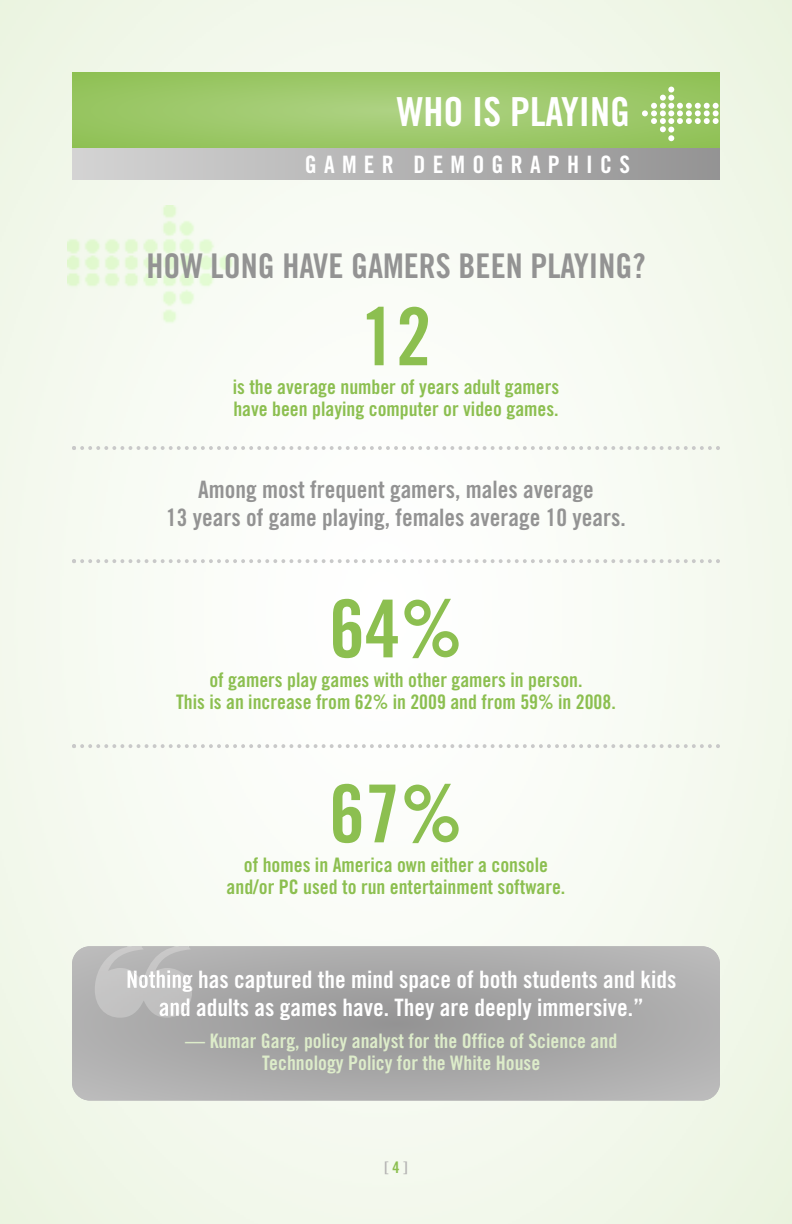
<style>
.page{position:relative;width:792px;height:1224px;background:#fff}
.page>*{position:absolute;margin:0;border:0;box-sizing:border-box;transform-origin:0 0}
.t1{font:80px "Trade Gothic LT Std Bd Cn 20";color:#8cbf50}
.t2{font:40px "Trade Gothic LT Std Bd Cn 20";color:#fff}
.t3{font:34px "Trade Gothic LT Std Bd Cn 20";color:#939393}
.t4{font:24px/28px "Trade Gothic LT Std Bd Cn 20";color:#fff;text-align:center}
.t5{font:24px/28px "Trade Gothic LT Std Bd Cn 20";color:#939393;text-align:center}
.t6{font:24px "Trade Gothic LT Std Bd Cn 20";letter-spacing:.3em;color:#fff}
.t7{font:20px/22px "Trade Gothic LT Std Bd Cn 20";color:#8cbf50}
.t8{font:20px/22px "Trade Gothic LT Std Bd Cn 20";color:#ddecca;text-align:center}
.t9{font:16px "Trade Gothic LT Std Bd Cn 20";color:#b4b3b3}
.s1{color:#8cbf50}
</style>
<div class="page">
<img style="left:68px;top:205px;width:165px;height:118px">
<div style="left:72px;top:148px;width:648px;height:31px;background:linear-gradient(to right,#d4d4d4,#949394)"></div>
<svg style="left:72px;top:446px;width:648px;height:4px"></svg>
<svg style="left:72px;top:559px;width:648px;height:4px"></svg>
<svg style="left:72px;top:744px;width:648px;height:4px"></svg>
<svg style="left:72px;top:72px;width:648px;height:76px"></svg>
<svg style="left:642px;top:87px;width:77px;height:54px"></svg>
<svg style="left:72px;top:946px;width:648px;height:155px"></svg>
<img style="left:95px;top:946px;width:97px;height:72px">
<svg style="left:128px;top:970px;width:64px;height:22px"></svg>
<svg style="left:160px;top:998px;width:32px;height:20px"></svg>
<h2 class="t2" style="left:397px;top:97px;width:235px">WHO IS PLAYING</h2>
<p class="t6" style="left:305px;top:155px;width:327px">GAMER DEMOGRAPHICS</p>
<h3 class="t3" style="left:146px;top:254px;width:501px">HOW LONG HAVE GAMERS BEEN PLAYING?</h3>
<h1 class="t1" style="left:360px;top:308px;width:73px">12</h1>
<p class="t7" style="left:233px;top:378px;width:328px">is the average number of years adult gamers have been playing computer or video games.</p>
<p class="t5" style="left:166px;top:478px;width:461px">Among most frequent gamers, males average<br>13 years of game playing, females average 10 years.</p>
<h1 class="t1" style="left:329px;top:600px;width:135px">64%</h1>
<p class="t7" style="left:176px;top:692px;width:441px">This is an increase from 62% in 2009 and from 59% in 2008.</p>
<p class="t7" style="left:209px;top:670px;width:375px">of gamers play games with other gamers in person.</p>
<h1 class="t1" style="left:329px;top:785px;width:135px">67%</h1>
<p class="t7" style="left:227px;top:877px;width:340px">and/or PC used to run entertainment software.</p>
<p class="t7" style="left:244px;top:855px;width:306px">of homes in America own either a console</p>
<p class="t4" style="left:126px;top:967px;width:552px">Nothing has captured the mind space of both students and kids and adults as games have. They are deeply immersive.”</p>
<p class="t8" style="left:185px;top:1031px;width:433px">— Kumar Garg, policy analyst for the Office of Science and<br>Technology Policy for the White House</p>
<p class="t9" style="left:384px;top:1161px;width:25px">[<span class="s1">4</span>]</p>
</div>
